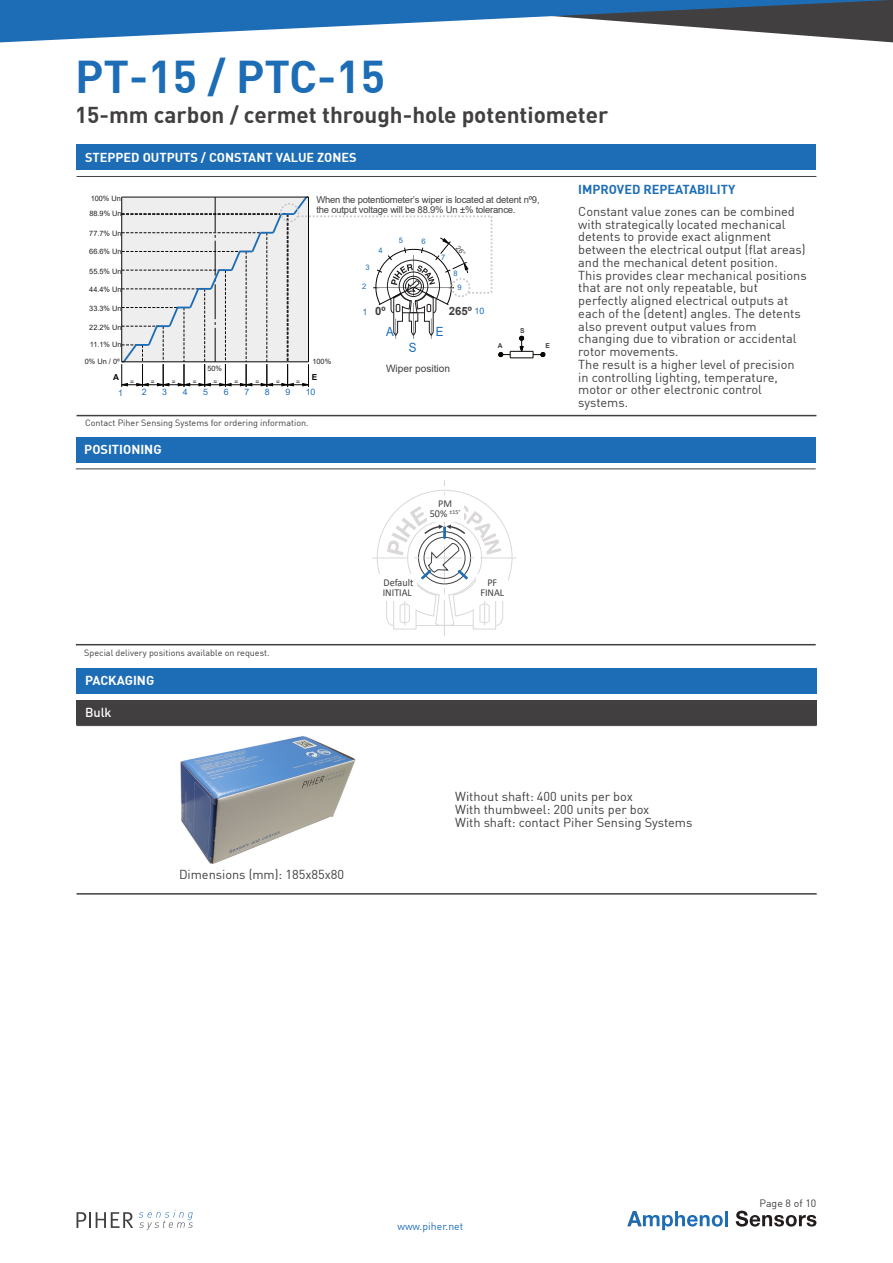
<style>
.page{position:relative;width:893px;height:1263px;background:#fff}
.page>*{position:absolute;margin:0;border:0;box-sizing:border-box;transform-origin:0 0}
.t1{font:700 45px "DIN";color:#1d6db6}
.t2{font:700 22.5px "DIN";color:#413f3f}
.t3{font:12.75px/12.8px "DIN";letter-spacing:-.005em;color:#413f3f}
.t4{font:700 12.75px "DIN";color:#fff}
.t5{font:700 12.75px "DIN";color:#1d6db6}
.t6{font:500 12.75px "DIN";color:#fff}
.t7{font:12.6px "Arial";color:#1c6db6;scale:.92 1}
.t8{font:700 11.4px "Arial";color:#413f3f}
.t9{font:10.5px/10.5px "Calibri";color:#413f3f;scale:.96 1}
.t10{font:10.5px "DIN";color:#1d6db6}
.t11{font:10.5px "DIN";color:#413f3f}
.t12{font:10.05px "Arial";color:#413f3f}
.t13{font:9.45px/9.4px "Arial";letter-spacing:-.02em;color:#413f3f}
.t14{font:9px "DIN";letter-spacing:-.005em;color:#413f3f}
.t15{font:8.85px "Arial";color:#1d6db6}
.t16{font:700 8.25px "Arial";color:#080704}
.t17{font:7.65px/14.1px "Arial";color:#1d6db6;text-align:center}
.t18{font:7.35px "Arial";color:#231f20}
.t19{font:700 6.75px "Arial";color:#413f3f}
.t20{font:6.6px "Arial";color:#080704}
.t21{font:6.15px "Calibri";color:#413f3f;scale:.96 1}
.s1{font-size:10.5px}
</style>
<div class="page">
<svg style="left:0;top:0;width:893px;height:42px"></svg>
<hr style="left:725px;top:1211px;width:3px;height:15px;background:#1c6db6">
<svg style="left:627px;top:1211px;width:96px;height:19px"></svg>
<svg style="left:736px;top:1211px;width:80px;height:15px"></svg>
<svg style="left:139px;top:1210px;width:54px;height:20px"></svg>
<svg style="left:77px;top:1212px;width:56px;height:16px"></svg>
<div style="left:77px;top:145px;width:739px;height:25px;background:#1d6db6"></div>
<svg style="left:77px;top:216px;width:739px;height:201px"></svg>
<hr style="left:77px;top:176px;width:739px;height:1px;background:#413f3f">
<hr style="left:77px;top:415px;width:739px;height:1px;background:#413f3f">
<svg style="left:498px;top:336px;width:47px;height:23px"></svg>
<div style="left:76px;top:437px;width:740px;height:25px;background:#1d6db6"></div>
<hr style="left:76px;top:468px;width:740px;height:1px;background:#413f3f">
<hr style="left:76px;top:644px;width:740px;height:1px;background:#413f3f">
<svg style="left:372px;top:480px;width:144px;height:156px"></svg>
<div style="left:378px;top:574px;width:39px;height:27px;background:#fff"></div>
<div style="left:476px;top:574px;width:32px;height:27px;background:#fff"></div>
<div style="left:427px;top:495px;width:36px;height:26px;background:#fff"></div>
<div style="left:77px;top:668px;width:740px;height:26px;background:#1d6db6"></div>
<div style="left:77px;top:700px;width:740px;height:25px;background:#413f3f"></div>
<hr style="left:77px;top:725px;width:740px;height:1px;background:#413f3f">
<hr style="left:77px;top:893px;width:740px;height:1px;background:#413f3f">
<img style="left:180px;top:736px;width:176px;height:128px">
<svg style="left:121px;top:196px;width:371px;height:191px"></svg>
<h1 class="t1" style="left:75px;top:61px;width:312px">PT-15 / PTC-15</h1>
<h2 class="t2" style="left:75px;top:107px;width:535px">15-mm carbon / cermet through-hole potentiometer</h2>
<p class="t4" style="left:85px;top:153px;width:273px">STEPPED OUTPUTS / CONSTANT VALUE ZONES</p>
<p class="t5" style="left:578px;top:185px;width:159px">IMPROVED REPEATABILITY</p>
<p class="t3" style="left:578px;top:206px;width:230px">Constant value zones can be combined with strategically located mechanical detents to provide exact alignment between the electrical output (flat areas) and the mechanical detent position.<br>This provides clear mechanical positions that are not only repeatable, but perfectly aligned electrical outputs at each of the (detent) angles. The detents also prevent output values from changing due to vibration or accidental rotor movements.<br>The result is a higher level of precision in controlling lighting, temperature, motor or other electronic control systems.</p>
<p class="t14" style="left:85px;top:420px;width:225px">Contact Piher Sensing Systems for ordering information.</p>
<p class="t18" style="left:91px;top:195px;width:32px">100% Un</p>
<p class="t13" style="left:316px;top:196px;width:225px">When the potentiometer’s wiper is located at detent nº9, the output voltage will be 88.9% Un ±% tolerance.</p>
<p class="t18" style="left:89px;top:211px;width:34px">88.9% Un</p>
<p class="t18" style="left:89px;top:231px;width:34px">77.7% Un</p>
<p class="t18" style="left:89px;top:249px;width:34px">66.6% Un</p>
<p class="t18" style="left:89px;top:268px;width:34px">55.5% Un</p>
<p class="t18" style="left:89px;top:287px;width:34px">44.4% Un</p>
<p class="t18" style="left:89px;top:305px;width:34px">33.3% Un</p>
<p class="t18" style="left:89px;top:325px;width:34px">22.2% Un</p>
<p class="t18" style="left:90px;top:342px;width:33px">11.1% Un</p>
<p class="t18" style="left:85px;top:359px;width:36px">0% Un / 0º</p>
<p class="t17" style="left:399px;top:234px;width:6px">5</p>
<p class="t17" style="left:422px;top:235px;width:6px">6</p>
<p class="t17" style="left:378px;top:244px;width:6px">4</p>
<p class="t17" style="left:441px;top:251px;width:6px">7</p>
<p class="t17" style="left:366px;top:261px;width:6px">3</p>
<p class="t17" style="left:453px;top:267px;width:10px">8<br>9</p>
<p class="t17" style="left:362px;top:280px;width:6px">2</p>
<p class="t8" style="left:375px;top:307px;width:12px">0º</p>
<p class="t8" style="left:449px;top:307px;width:25px">265º</p>
<p class="t15" style="left:362px;top:309px;width:6px">1</p>
<p class="t15" style="left:475px;top:308px;width:11px">10</p>
<p class="t7" style="left:386px;top:327px;width:10px">A</p>
<p class="t7" style="left:436px;top:327px;width:10px">E</p>
<p class="t7" style="left:409px;top:343px;width:10px">S</p>
<p class="t19" style="left:520px;top:328px;width:6px">S</p>
<p class="t19" style="left:498px;top:343px;width:6px">A</p>
<p class="t19" style="left:546px;top:343px;width:6px">E</p>
<p class="t18" style="left:312px;top:359px;width:20px">100%</p>
<p class="t12" style="left:386px;top:364px;width:66px">Wiper position</p>
<p class="t18" style="left:207px;top:365px;width:16px">50%</p>
<p class="t16" style="left:113px;top:373px;width:7px">A</p>
<p class="t16" style="left:312px;top:374px;width:7px">E</p>
<p class="t20" style="left:130px;top:379px;width:5px">=</p>
<p class="t20" style="left:151px;top:379px;width:5px">=</p>
<p class="t20" style="left:172px;top:379px;width:5px">=</p>
<p class="t20" style="left:193px;top:379px;width:5px">=</p>
<p class="t20" style="left:214px;top:379px;width:5px">=</p>
<p class="t20" style="left:234px;top:379px;width:5px">=</p>
<p class="t20" style="left:255px;top:379px;width:5px">=</p>
<p class="t20" style="left:276px;top:379px;width:5px">=</p>
<p class="t20" style="left:296px;top:379px;width:5px">=</p>
<p class="t15" style="left:118px;top:389px;width:6px">1</p>
<p class="t15" style="left:142px;top:389px;width:6px">2</p>
<p class="t15" style="left:162px;top:389px;width:6px">3</p>
<p class="t15" style="left:183px;top:389px;width:6px">4</p>
<p class="t15" style="left:203px;top:389px;width:6px">5</p>
<p class="t15" style="left:224px;top:389px;width:6px">6</p>
<p class="t15" style="left:244px;top:389px;width:6px">7</p>
<p class="t15" style="left:265px;top:389px;width:6px">8</p>
<p class="t15" style="left:285px;top:389px;width:6px">9</p>
<p class="t15" style="left:306px;top:389px;width:11px">10</p>
<p class="t4" style="left:84px;top:445px;width:79px">POSITIONING</p>
<p class="t14" style="left:84px;top:650px;width:187px">Special delivery positions available on request.</p>
<p class="t4" style="left:85px;top:676px;width:71px">PACKAGING</p>
<p class="t6" style="left:85px;top:708px;width:28px">Bulk</p>
<p class="t3" style="left:179px;top:869px;width:167px">Dimensions (mm): 185x85x80</p>
<p class="t9" style="left:438px;top:499px;width:16px">PM</p>
<p class="t21" style="left:430px;top:509px;width:33px"><span class="s1">50%</span> ±15°</p>
<p class="t9" style="left:383px;top:578px;width:33px">Default<br>INITIAL</p>
<p class="t9" style="left:480px;top:578px;width:26px;text-align:center">PF<br>FINAL</p>
<p class="t3" style="left:455px;top:792px;width:239px">Without shaft: 400 units per box<br>With thumbweel: 200 units per box<br>With shaft: contact Piher Sensing Systems</p>
<p class="t10" style="left:397px;top:1223px;width:67px">www.piher.net</p>
<p class="t11" style="left:760px;top:1199px;width:58px">Page 8 of 10</p>
</div>
